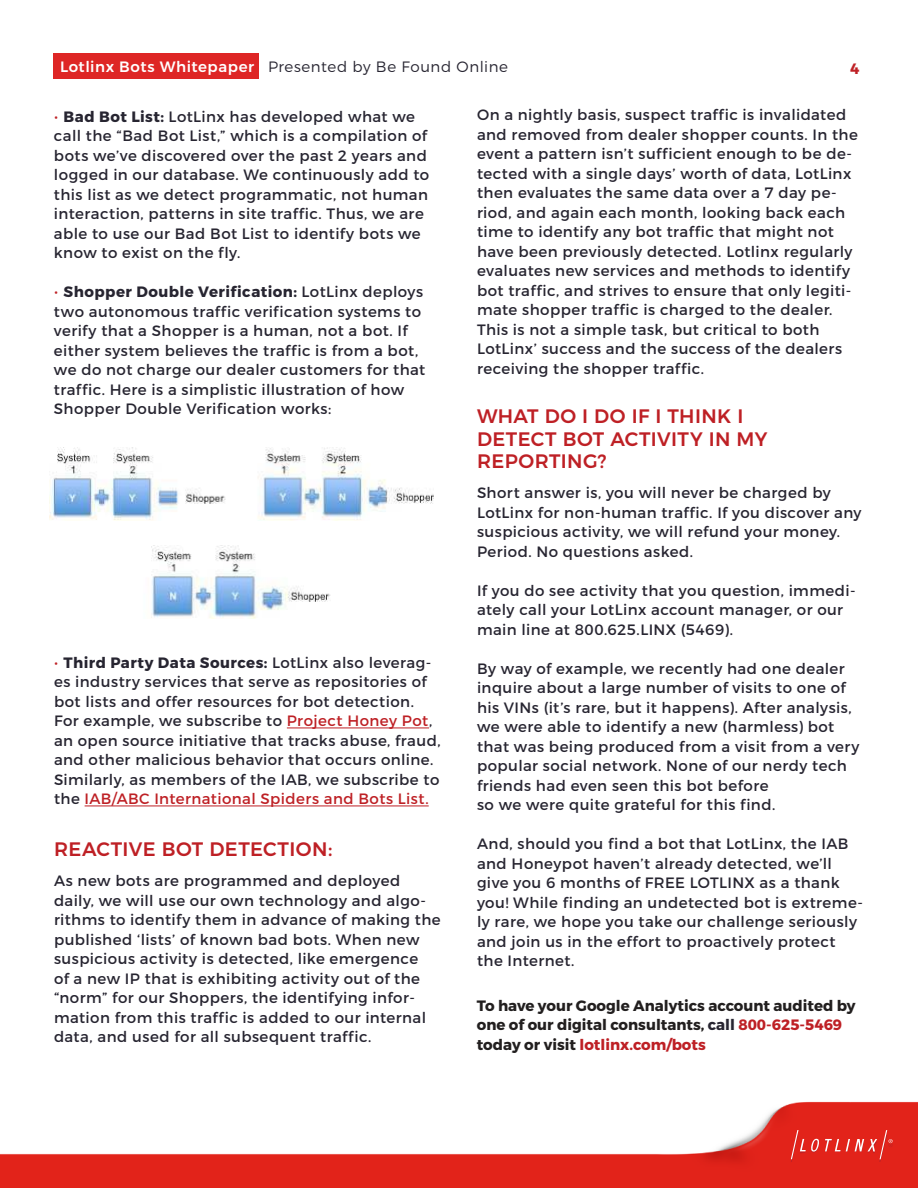
<style>
.page{position:relative;width:918px;height:1188px;background:#fff}
.page>*{position:absolute;margin:0;border:0;box-sizing:border-box;transform-origin:0 0}
.t1{font:500 19.5px/22.5px "Montserrat";letter-spacing:.02em;color:#be2025}
.t2{font:15px/19.5px "Montserrat";letter-spacing:.03em;color:#272531}
.t3{font:700 15px/19.5px "Montserrat";color:#221f1f}
.t4{font:300 15px "Montserrat";letter-spacing:.035em;color:#272531}
.t5{font:700 15px "Montserrat";color:#bf2126}
.s1{font-weight:500;color:#fff}
.s2{font-weight:300;font-size:16.5px;color:#be2025}
.s3{font-weight:700}
.s4{color:#272531}
.s5{color:#be2025}
</style>
<div class="page">
<img style="left:0;top:1101px;width:918px;height:87px">
<svg style="left:791px;top:1130px;width:102px;height:32px;background:#e3372f"></svg>
<div style="left:54px;top:53px;width:205px;height:26px;background:#de2625"></div>
<hr style="left:287px;top:728px;width:142px;height:1px;background:#be2025">
<hr style="left:85px;top:806px;width:344px;height:1px;background:#be2025">
<img style="left:50px;top:447px;width:384px;height:73px">
<img style="left:151px;top:545px;width:180px;height:73px">
<p class="t4" style="left:60px;top:61px;width:450px"><span class="s1">Lotlinx Bots Whitepaper</span> Presented by Be Found Online</p>
<p class="t5" style="left:850px;top:61px;width:11px">4</p>
<p class="t2" style="left:54px;top:108px;width:377px"><span class="s2">•</span> <span class="s3">Bad Bot List:</span> LotLinx has developed what we call the “Bad Bot List,” which is a compilation of bots we’ve discovered over the past 2 years and logged in our database. We continuously add to this list as we detect programmatic, not human interaction, patterns in site traffic. Thus, we are able to use our Bad Bot List to identify bots we know to exist on the fly.</p>
<p class="t2" style="left:54px;top:283px;width:373px"><span class="s2">•</span> <span class="s3">Shopper Double Verification:</span> LotLinx deploys two autonomous traffic verification systems to verify that a Shopper is a human, not a bot. If either system believes the traffic is from a bot, we do not charge our dealer customers for that traffic. Here is a simplistic illustration of how Shopper Double Verification works:</p>
<p class="t2" style="left:477px;top:106px;width:383px">On a nightly basis, suspect traffic is invalidated and removed from dealer shopper counts. In the event a pattern isn’t sufficient enough to be de&shy;tected with a single days’ worth of data, LotLinx then evaluates the same data over a 7 day pe&shy;riod, and again each month, looking back each time to identify any bot traffic that might not have been previously detected. Lotlinx regularly evaluates new services and methods to identify bot traffic, and strives to ensure that only legiti&shy;mate shopper traffic is charged to the dealer.<br>This is not a simple task, but critical to both LotLinx’ success and the success of the dealers receiving the shopper traffic.</p>
<h1 class="t1" style="left:477px;top:407px;width:292px">WHAT DO I DO IF I THINK I<br>DETECT BOT ACTIVITY IN MY<br>REPORTING?</h1>
<p class="t2" style="left:477px;top:484px;width:386px">Short answer is, you will never be charged by LotLinx for non-human traffic. If you discover any suspicious activity, we will refund your money.<br>Period. No questions asked.</p>
<p class="t2" style="left:477px;top:582px;width:380px">If you do see activity that you question, immedi&shy;ately call your LotLinx account manager, or our main line at 800.625.LINX (5469).</p>
<p class="t2" style="left:477px;top:660px;width:384px">By way of example, we recently had one dealer inquire about a large number of visits to one of his VINs (it’s rare, but it happens). After analysis, we were able to identify a new (harmless) bot that was being produced from a visit from a very popular social network. None of our nerdy tech friends had even seen this bot before<br>so we were quite grateful for this find.</p>
<p class="t2" style="left:477px;top:835px;width:388px">And, should you find a bot that LotLinx, the IAB and Honeypot haven’t already detected, we’ll give you 6 months of FREE LOTLINX as a thank you! While finding an undetected bot is extreme&shy;ly rare, we hope you take our challenge seriously and join us in the effort to proactively protect the Internet.</p>
<p class="t3" style="left:477px;top:996px;width:380px">To have your Google Analytics account audited by one of our digital consultants, <span class="s4">call</span> <span class="s5">800-625-5469 </span>today or visit <span class="s5">lotlinx.com/bots</span></p>
<p class="t2" style="left:54px;top:654px;width:388px"><span class="s2">•</span> <span class="s3">Third Party Data Sources:</span> LotLinx also leverag&shy;es industry services that serve as repositories of bot lists and offer resources for bot detection.<br>For example, we subscribe to <span class="s5">Project Honey Pot</span>, an open source initiative that tracks abuse, fraud, and other malicious behavior that occurs online.<br>Similarly, as members of the IAB, we subscribe to the <span class="s5">IAB/ABC International Spiders and Bots List.</span></p>
<h1 class="t1" style="left:54px;top:839px;width:280px">REACTIVE BOT DETECTION:</h1>
<p class="t2" style="left:54px;top:872px;width:388px">As new bots are programmed and deployed daily, we will use our own technology and algo&shy;rithms to identify them in advance of making the published ‘lists’ of known bad bots. When new suspicious activity is detected, like emergence<br>of a new IP that is exhibiting activity out of the “norm” for our Shoppers, the identifying infor&shy;mation from this traffic is added to our internal data, and used for all subsequent traffic.</p>
</div>
